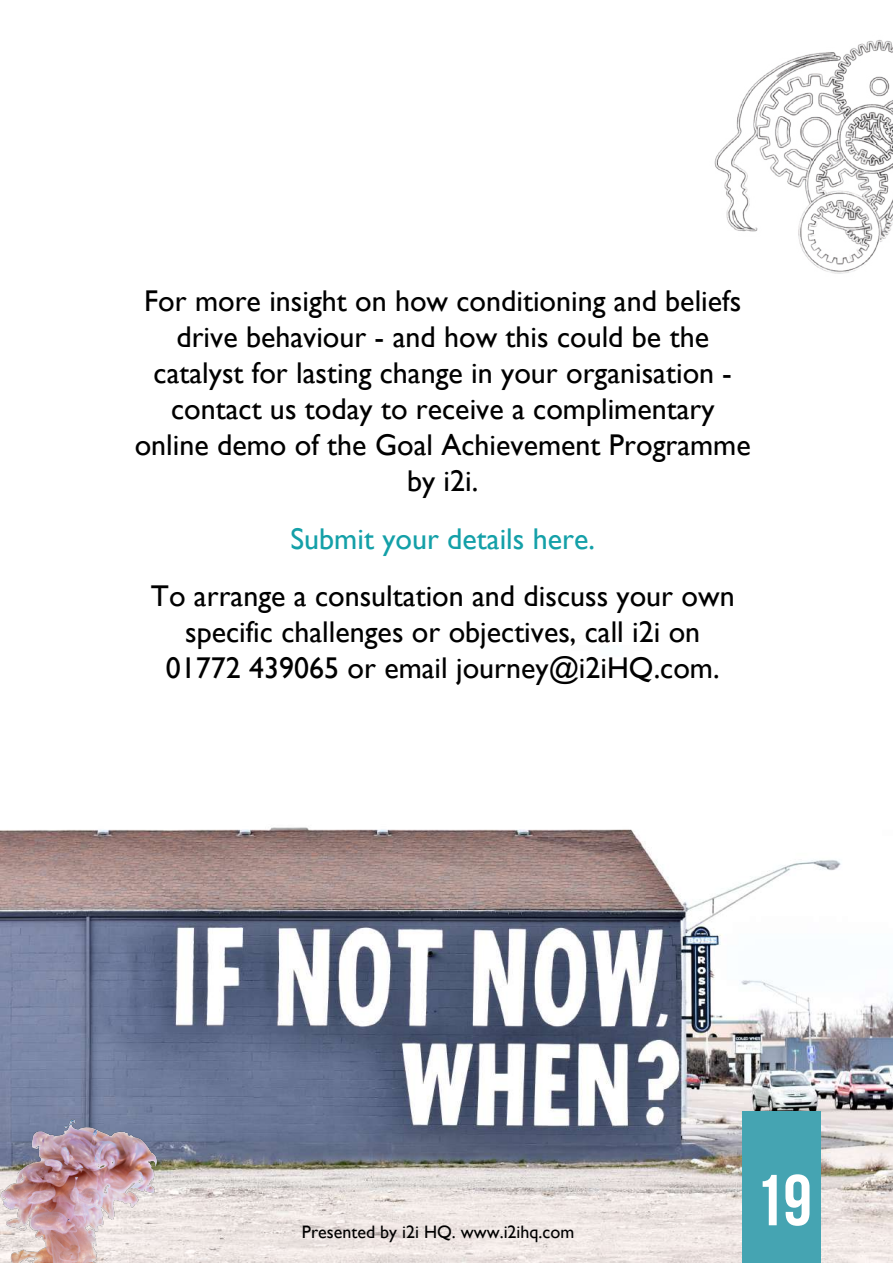
<style>
.page{position:relative;width:893px;height:1263px;background:#fff}
.page>*{position:absolute;margin:0;border:0;box-sizing:border-box;transform-origin:0 0}
.t1{font:700 72px "Bebas Neue";color:#fff}
.t2{font:30px/36px "Gill Sans";color:#000;text-align:center}
.t3{font:30px "Gill Sans";color:#14a0a8}
.t4{font:18px "Gill Sans";color:#000}
</style>
<div class="page">
<img style="left:0;top:827px;width:893px;height:435px">
<img style="left:0;top:1116px;width:217px;height:147px">
<img style="left:714px;top:39px;width:179px;height:235px">
<div style="left:742px;top:1111px;width:79px;height:152px;background:#45a4b2"></div>
<p class="t2" style="left:135px;top:283px;width:617px">For more insight on how conditioning and beliefs drive behaviour - and how this could be the catalyst for lasting change in your organisation - contact us today to receive a complimentary online demo of the Goal Achievement Programme by i2i.</p>
<p class="t3" style="left:291px;top:521px;width:306px">Submit your details here.</p>
<p class="t2" style="left:151px;top:578px;width:585px">To arrange a consultation and discuss your own specific challenges or objectives, call i2i on<br>01772 439065 or email journey@i2iHQ.com.</p>
<p class="t4" style="left:302px;top:1221px;width:274px">Presented by i2i HQ. www.i2ihq.com</p>
<h1 class="t1" style="left:755px;top:1161px;width:59px">19</h1>
</div>
